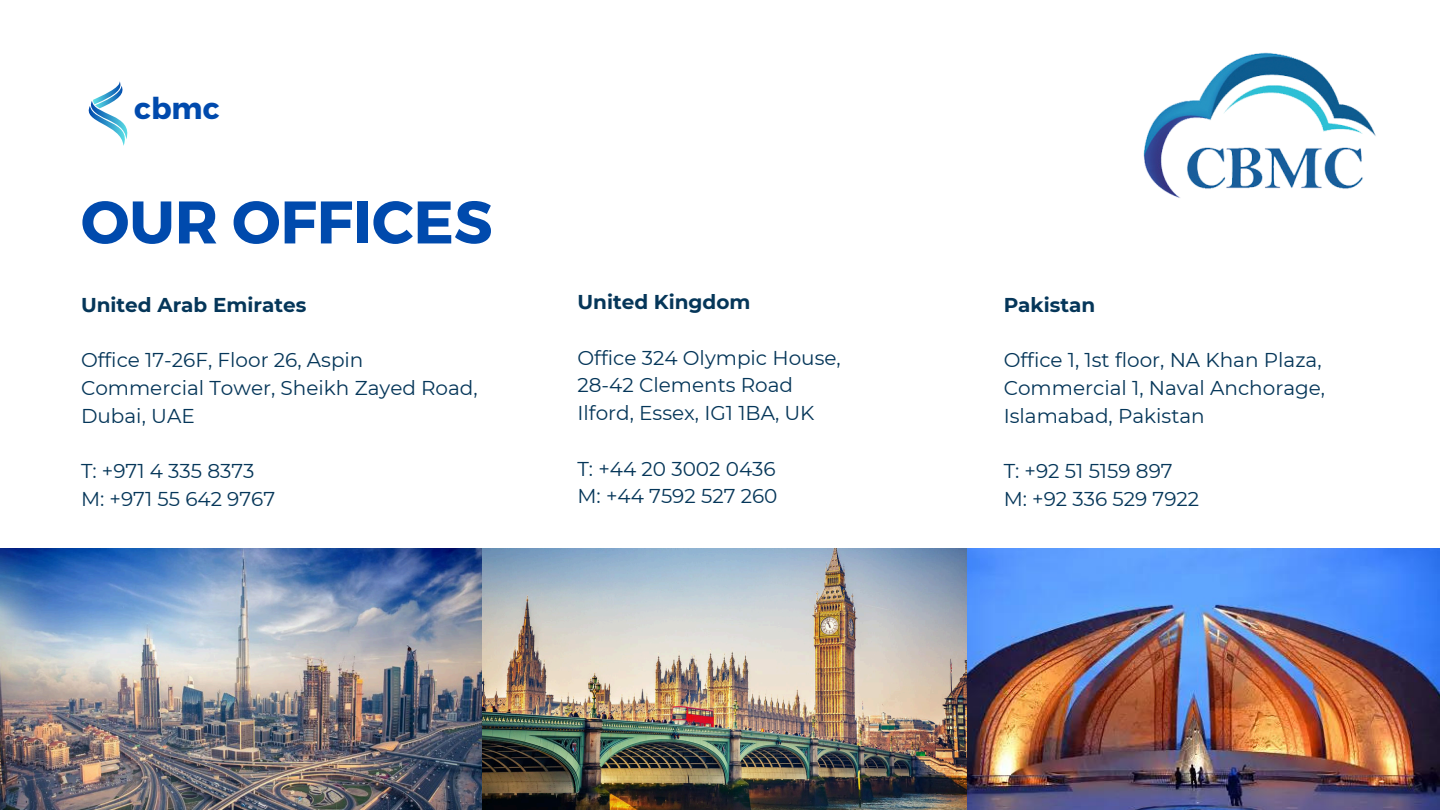
<style>
.page{position:relative;width:1440px;height:810px;background:#fff}
.page>*{position:absolute;margin:0;border:0;box-sizing:border-box;transform-origin:0 0}
.t1{font:700 60px "Montserrat";color:#004aad}
.t2{font:700 30px "Montserrat";color:#004aad}
.t3{font:20px/27.8px "Montserrat";color:#053659}
.t4{font:700 20px "Montserrat";color:#053659}
</style>
<div class="page">
<svg style="left:88px;top:81px;width:40px;height:65px"></svg>
<img style="left:1143px;top:52px;width:233px;height:146px">
<img style="left:0;top:548px;width:1440px;height:262px">
<p class="t2" style="left:134px;top:89px;width:87px">cbmc</p>
<p class="t1" style="left:81px;top:183px;width:413px">OUR OFFICES</p>
<h3 class="t4" style="left:81px;top:293px;width:227px">United Arab Emirates</h3>
<h4 class="t3" style="left:81px;top:346px;width:398px">Office 17-26F, Floor 26, Aspin<br>Commercial Tower, Sheikh Zayed Road,<br>Dubai, UAE</h4>
<p class="t3" style="left:81px;top:457px;width:196px">T: +971 4 335 8373<br>M: +971 55 642 9767</p>
<p class="t4" style="left:578px;top:290px;width:174px">United Kingdom</p>
<p class="t3" style="left:578px;top:344px;width:265px">Office 324 Olympic House,</p>
<h3 class="t3" style="left:578px;top:371px;width:217px">28-42 Clements Road</h3>
<h4 class="t3" style="left:578px;top:399px;width:239px">Ilford, Essex, IG1 1BA, UK</h4>
<p class="t3" style="left:578px;top:455px;width:202px">T: +44 20 3002 0436<br>M: +44 7592 527 260</p>
<h3 class="t4" style="left:1004px;top:293px;width:93px">Pakistan</h3>
<p class="t3" style="left:1004px;top:346px;width:323px">Office 1, 1st floor, NA Khan Plaza,<br>Commercial 1, Naval Anchorage,<br>Islamabad, Pakistan</p>
<p class="t3" style="left:1004px;top:457px;width:197px">T: +92 51 5159 897<br>M: +92 336 529 7922</p>
</div>
